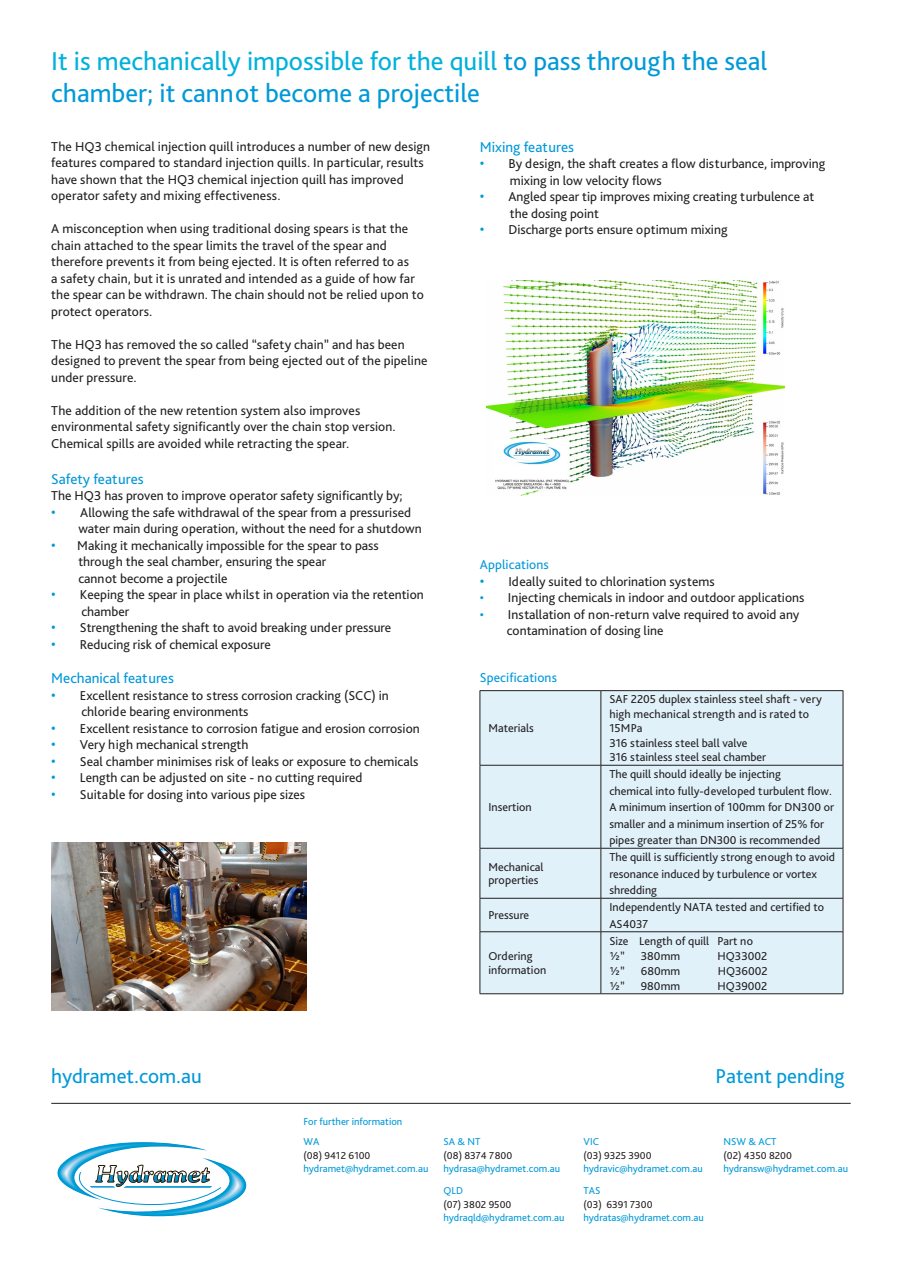
<style>
.page{position:relative;width:902px;height:1272px;background:#fff}
.page>*{position:absolute;margin:0;border:0;box-sizing:border-box;transform-origin:0 0}
.t1{font:27px/31.5px "Bliss Pro";color:#0099d8}
.t2{font:21px "Bliss Pro";color:#0099d8}
.t3{font:15px "Bliss Pro";color:#0098d9}
.t4{font:13.5px/16.5px "Bliss Pro";color:#231f20}
.t5{font:13.5px "Bliss Pro";letter-spacing:.01em;color:#0098d9}
.t6{font:12px/16.5px "Bliss Pro";color:#231f20}
.t7{font:10.5px/22px "Bliss Pro";color:#0099d8}
.t8{font:10.5px "Bliss Pro";color:#231f20}
.s1{color:#00b1dc}
.s2{font-size:15px;color:#0099d8}
.s3{color:#0099d8}
</style>
<div class="page">
<hr style="left:51px;top:1103px;width:800px;height:1px;background:#231f20">
<svg style="left:57px;top:1142px;width:189px;height:74px"></svg>
<div style="left:481px;top:691px;width:362px;height:302px;background:#e0f1fa"></div>
<hr style="left:480px;top:690px;width:121px;height:1px;background:#231f20">
<hr style="left:601px;top:690px;width:242px;height:1px;background:#231f20">
<hr style="left:601px;top:691px;width:1px;height:74px;background:#231f20">
<hr style="left:601px;top:765px;width:1px;height:83px;background:#231f20">
<hr style="left:843px;top:765px;width:1px;height:83px;background:#231f20">
<hr style="left:601px;top:848px;width:1px;height:50px;background:#231f20">
<hr style="left:843px;top:848px;width:1px;height:50px;background:#231f20">
<hr style="left:601px;top:898px;width:1px;height:33px;background:#231f20">
<hr style="left:843px;top:898px;width:1px;height:33px;background:#231f20">
<hr style="left:601px;top:932px;width:1px;height:61px;background:#231f20">
<hr style="left:843px;top:932px;width:1px;height:61px;background:#231f20">
<hr style="left:480px;top:765px;width:121px;height:1px;background:#231f20">
<hr style="left:480px;top:848px;width:121px;height:1px;background:#231f20">
<hr style="left:480px;top:898px;width:121px;height:1px;background:#231f20">
<hr style="left:480px;top:931px;width:121px;height:1px;background:#231f20">
<hr style="left:480px;top:993px;width:121px;height:1px;background:#231f20">
<hr style="left:601px;top:765px;width:242px;height:1px;background:#231f20">
<hr style="left:601px;top:848px;width:242px;height:1px;background:#231f20">
<hr style="left:601px;top:898px;width:242px;height:1px;background:#231f20">
<hr style="left:601px;top:931px;width:242px;height:1px;background:#231f20">
<hr style="left:601px;top:993px;width:242px;height:1px;background:#231f20">
<hr style="left:480px;top:691px;width:1px;height:74px;background:#231f20">
<hr style="left:843px;top:691px;width:1px;height:74px;background:#231f20">
<hr style="left:480px;top:765px;width:1px;height:83px;background:#231f20">
<hr style="left:480px;top:848px;width:1px;height:50px;background:#231f20">
<hr style="left:480px;top:898px;width:1px;height:33px;background:#231f20">
<hr style="left:480px;top:932px;width:1px;height:61px;background:#231f20">
<img style="left:487px;top:281px;width:297px;height:215px">
<img style="left:51px;top:843px;width:255px;height:167px">
<h1 class="t1" style="left:51px;top:45px;width:718px"><span class="s1">It is mechanically impossible for the quill</span> to pass through the seal chamber; it cannot become a projectile</h1>
<p class="t4" style="left:51px;top:138px;width:380px">The HQ3 chemical injection quill introduces a number of new design features compared to standard injection quills. In particular, results have shown that the HQ3 chemical injection quill has improved operator safety and mixing effectiveness.</p>
<p class="t4" style="left:51px;top:220px;width:374px">A misconception when using traditional dosing spears is that the chain attached to the spear limits the travel of the spear and therefore prevents it from being ejected. It is often referred to as<br>a safety chain, but it is unrated and intended as a guide of how far the spear can be withdrawn. The chain should not be relied upon to protect operators.</p>
<p class="t4" style="left:51px;top:336px;width:378px">The HQ3 has removed the so called “safety chain” and has been designed to prevent the spear from being ejected out of the pipeline under pressure.</p>
<p class="t4" style="left:51px;top:402px;width:346px">The addition of the new retention system also improves environmental safety significantly over the chain stop version.<br>Chemical spills are avoided while retracting the spear.</p>
<p class="t3" style="left:51px;top:470px;width:94px">Safety features</p>
<p class="t4" style="left:51px;top:487px;width:353px">The HQ3 has proven to improve operator safety significantly by;</p>
<p class="t4" style="left:78px;top:504px;width:345px;text-indent:-27px"><span class="s2">•</span> Allowing the safe withdrawal of the spear from a pressurised water main during operation, without the need for a shutdown</p>
<p class="t4" style="left:78px;top:537px;width:302px;text-indent:-27px"><span class="s2">•</span> Making it mechanically impossible for the spear to pass through the seal chamber, ensuring the spear<br>cannot become a projectile</p>
<p class="t4" style="left:81px;top:586px;width:344px;text-indent:-30px"><span class="s2">•</span> Keeping the spear in place whilst in operation via the retention chamber</p>
<p class="t4" style="left:51px;top:619px;width:342px"><span class="s2">•</span> Strengthening the shaft to avoid breaking under pressure</p>
<p class="t4" style="left:51px;top:636px;width:221px"><span class="s2">•</span> Reducing risk of chemical exposure</p>
<p class="t3" style="left:51px;top:669px;width:124px">Mechanical features</p>
<p class="t4" style="left:81px;top:686px;width:309px;text-indent:-30px"><span class="s2">•</span> Excellent resistance to stress corrosion cracking (SCC) in chloride bearing environments</p>
<p class="t4" style="left:51px;top:719px;width:370px"><span class="s2">•</span> Excellent resistance to corrosion fatigue and erosion corrosion</p>
<p class="t4" style="left:51px;top:736px;width:199px"><span class="s2">•</span> Very high mechanical strength</p>
<p class="t4" style="left:51px;top:752px;width:369px"><span class="s2">•</span> Seal chamber minimises risk of leaks or exposure to chemicals</p>
<p class="t4" style="left:51px;top:769px;width:313px"><span class="s2">•</span> Length can be adjusted on site - no cutting required</p>
<p class="t4" style="left:51px;top:785px;width:255px"><span class="s2">•</span> Suitable for dosing into various pipe sizes</p>
<p class="t3" style="left:480px;top:138px;width:96px">Mixing features</p>
<p class="t4" style="left:510px;top:155px;width:317px;text-indent:-30px"><span class="s2">•</span> By design, the shaft creates a flow disturbance, improving mixing in low velocity flows</p>
<p class="t4" style="left:510px;top:188px;width:306px;text-indent:-30px"><span class="s2">•</span> Angled spear tip improves mixing creating turbulence at the dosing point</p>
<p class="t4" style="left:480px;top:221px;width:249px"><span class="s2">•</span> Discharge ports ensure optimum mixing</p>
<p class="t5" style="left:480px;top:556px;width:71px">Applications</p>
<p class="t4" style="left:480px;top:573px;width:237px"><span class="s2">•</span> Ideally suited to chlorination systems</p>
<p class="t4" style="left:480px;top:589px;width:326px"><span class="s3">•</span> Injecting chemicals in indoor and outdoor applications</p>
<p class="t4" style="left:507px;top:606px;width:294px;text-indent:-27px"><span class="s3">•</span> Installation of non-return valve required to avoid any contamination of dosing line</p>
<p class="t5" style="left:480px;top:669px;width:79px">Specifications</p>
<p class="t6" style="left:609px;top:692px;width:214px;line-height:14.4px">SAF 2205 duplex stainless steel shaft - very high mechanical strength and is rated to<br>15MPa<br>316 stainless steel ball valve<br>316 stainless steel seal chamber</p>
<p class="t6" style="left:488px;top:720px;width:47px">Materials</p>
<p class="t6" style="left:609px;top:765px;width:226px">The quill should ideally be injecting<br>chemical into fully-developed turbulent flow.<br>A minimum insertion of 100mm for DN300 or smaller and a minimum insertion of 25% for pipes greater than DN300 is recommended</p>
<p class="t6" style="left:488px;top:798px;width:45px">Insertion</p>
<h2 class="t2" style="left:51px;top:1062px;width:152px">hydramet.com.au</h2>
<p class="t6" style="left:488px;top:860px;width:57px;line-height:13.5px">Mechanical properties</p>
<p class="t6" style="left:609px;top:848px;width:227px">The quill is sufficiently strong enough to avoid resonance induced by turbulence or vortex shredding</p>
<p class="t6" style="left:488px;top:907px;width:42px">Pressure</p>
<p class="t6" style="left:609px;top:898px;width:216px">Independently NATA tested and certified to<br>AS4037</p>
<p class="t6" style="left:488px;top:949px;width:59px;line-height:13.5px">Ordering information</p>
<p class="t6" style="left:609px;top:933px;width:145px;line-height:15px">Size Length of quill Part no ½”</p>
<p class="t6" style="left:641px;top:947px;width:41px">380mm</p>
<p class="t6" style="left:718px;top:947px;width:51px">HQ33002</p>
<p class="t6" style="left:609px;top:962px;width:17px">½”</p>
<p class="t6" style="left:641px;top:962px;width:41px">680mm</p>
<p class="t6" style="left:718px;top:962px;width:51px">HQ36002</p>
<p class="t6" style="left:609px;top:977px;width:17px">½”</p>
<p class="t6" style="left:641px;top:977px;width:41px">980mm</p>
<p class="t6" style="left:718px;top:977px;width:51px">HQ39002</p>
<p class="t7" style="left:304px;top:1110px;width:100px">For further information</p>
<p class="t7" style="left:304px;top:1131px;width:17px">WA</p>
<p class="t8" style="left:304px;top:1149px;width:68px">(08) 9412 6100</p>
<p class="t7" style="left:304px;top:1158px;width:126px">hydramet@hydramet.com.au</p>
<p class="t7" style="left:444px;top:1131px;width:38px">SA &amp; NT</p>
<p class="t8" style="left:444px;top:1149px;width:70px">(08) 8374 7800</p>
<p class="t7" style="left:444px;top:1158px;width:118px">hydrasa@hydramet.com.au<br>QLD</p>
<p class="t8" style="left:444px;top:1198px;width:69px">(07) 3802 9500</p>
<p class="t7" style="left:444px;top:1207px;width:123px">hydraqld@hydramet.com.au</p>
<h2 class="t2" style="left:716px;top:1062px;width:131px">Patent pending</h2>
<p class="t7" style="left:583px;top:1131px;width:17px">VIC</p>
<p class="t8" style="left:583px;top:1149px;width:70px">(03) 9325 3900</p>
<p class="t7" style="left:583px;top:1158px;width:121px">hydravic@hydramet.com.au<br>TAS</p>
<p class="t8" style="left:583px;top:1198px;width:71px">(03) 6391 7300</p>
<p class="t7" style="left:583px;top:1207px;width:122px">hydratas@hydramet.com.au</p>
<p class="t7" style="left:723px;top:1131px;width:54px">NSW &amp; ACT</p>
<p class="t8" style="left:723px;top:1149px;width:70px">(02) 4350 8200</p>
<p class="t7" style="left:723px;top:1158px;width:126px">hydransw@hydramet.com.au</p>
</div>
